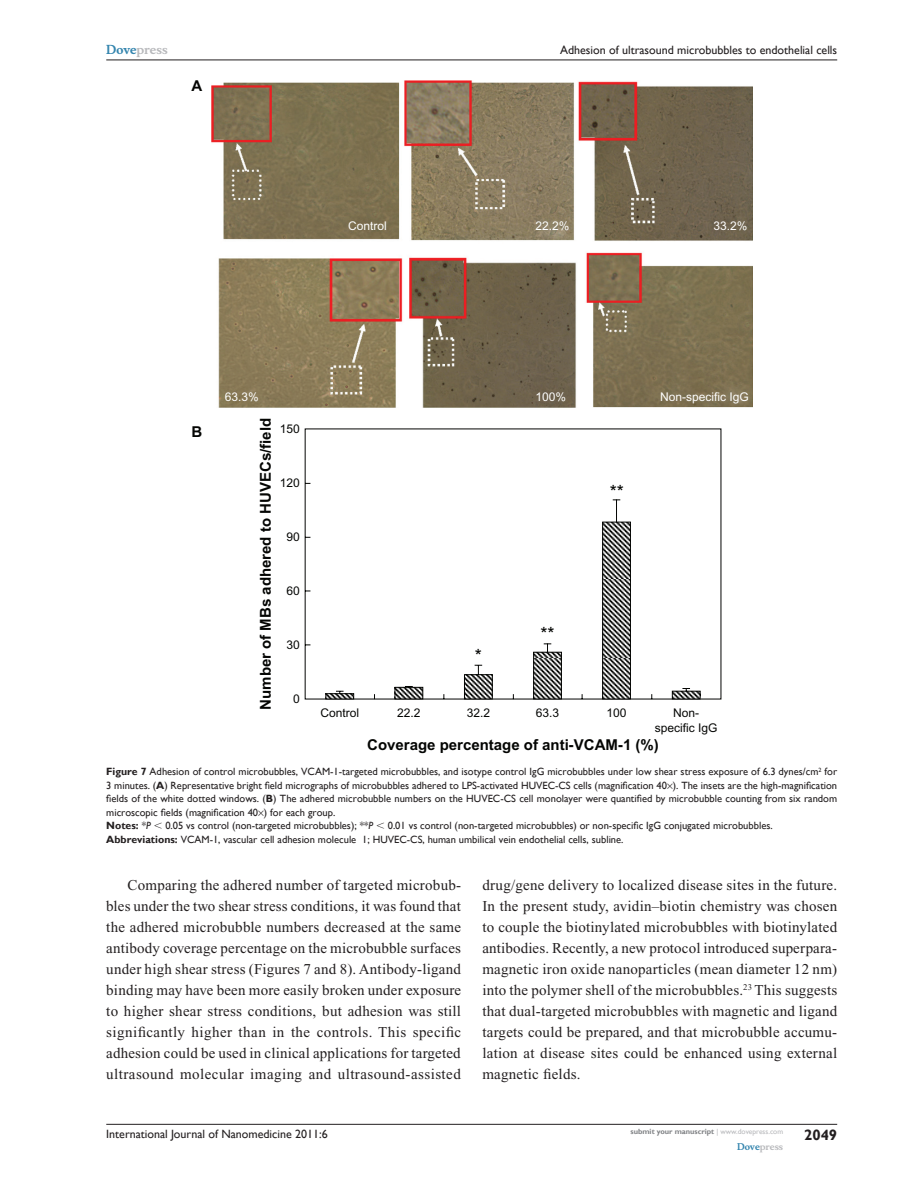
<style>
.page{position:relative;width:918px;height:1188px;background:#fff}
.page>*{position:absolute;margin:0;border:0;box-sizing:border-box;transform-origin:0 0}
.t1{font:18px "Arial";color:#040503}
.t2{font:15px/21px "Times New Roman";letter-spacing:.03em;color:#231f20;text-align:justify}
.t3{font:700 15px "Arial";color:#040503}
.t4{font:700 15px "Gill Sans";color:#231f20}
.t5{font:12px "Gill Sans";color:#231f20}
.t6{font:12px/15px "Arial";color:#040503;text-align:center}
.t7{font:12px "Arial";color:#fff}
.t8{font:700 12px "Musee";color:#b8b9bc}
.t9{font:10.5px/13.5px "Gill Sans";color:#231f20}
.t10{font:700 9px "Musee";color:#b8b9bc}
.t11{font:700 7.5px "Gill Sans";color:#808285}
.s1{color:#3485ae}
.s2{font-weight:700}
.s3{font-style:italic}
.s4{font-family:"Mathematical Pi One"}
.s5{font-weight:400;color:#b8b9bc}
</style>
<div class="page">
<img style="left:212px;top:80px;width:540px;height:327px">
<svg style="left:304px;top:428px;width:418px;height:272px"></svg>
<svg style="left:325px;top:690px;width:29px;height:10px"></svg>
<svg style="left:394px;top:686px;width:30px;height:14px"></svg>
<svg style="left:464px;top:664px;width:29px;height:36px"></svg>
<svg style="left:533px;top:643px;width:29px;height:57px"></svg>
<svg style="left:672px;top:688px;width:29px;height:12px"></svg>
<svg style="left:602px;top:499px;width:29px;height:201px"></svg>
<hr style="left:106px;top:1124px;width:731px;height:1px;background:#231f20">
<hr style="left:106px;top:60px;width:731px;height:1px;background:#231f20">
<p class="t8" style="left:106px;top:43px;width:63px"><span class="s1">Dove</span>press</p>
<p class="t3" style="left:191px;top:77px;width:12px">A</p>
<p class="t5" style="left:560px;top:43px;width:279px">Adhesion of ultrasound microbubbles to endothelial cells</p>
<p class="t7" style="left:348px;top:219px;width:40px">Control</p>
<p class="t7" style="left:535px;top:219px;width:36px">22.2%</p>
<p class="t7" style="left:713px;top:219px;width:36px">33.2%</p>
<p class="t3" style="left:191px;top:423px;width:12px">B</p>
<p class="t7" style="left:225px;top:390px;width:36px">63.3%</p>
<p class="t7" style="left:535px;top:390px;width:32px">100%</p>
<p class="t7" style="left:660px;top:390px;width:90px">Non-specific IgG</p>
<p class="t3" style="left:257px;top:710px;width:293px;rotate:-90deg">Number of MBs adhered to HUVECs/field</p>
<p class="t6" style="left:280px;top:421px;width:22px">150</p>
<p class="t6" style="left:280px;top:475px;width:22px">120</p>
<p class="t6" style="left:286px;top:529px;width:15px">90</p>
<p class="t6" style="left:286px;top:583px;width:15px">60</p>
<p class="t6" style="left:286px;top:637px;width:15px">30</p>
<p class="t6" style="left:293px;top:691px;width:8px">0</p>
<p class="t1" style="left:610px;top:482px;width:16px">**</p>
<p class="t1" style="left:475px;top:646px;width:9px">*</p>
<p class="t1" style="left:541px;top:624px;width:16px">**</p>
<p class="t6" style="left:320px;top:705px;width:40px">Control</p>
<p class="t6" style="left:397px;top:705px;width:25px">22.2</p>
<p class="t6" style="left:467px;top:705px;width:25px">32.2</p>
<p class="t6" style="left:536px;top:705px;width:25px">63.3</p>
<p class="t6" style="left:607px;top:705px;width:22px">100</p>
<p class="t6" style="left:655px;top:705px;width:64px">Non&shy;specific IgG</p>
<p class="t3" style="left:367px;top:736px;width:293px">Coverage percentage of anti-VCAM-1 (%)</p>
<p class="t9" style="left:106px;top:765px;width:732px"><span class="s2">Figure 7</span> Adhesion of control microbubbles, VCAM-1-targeted microbubbles, and isotype control IgG microbubbles under low shear stress exposure of 6.3 dynes/cm<sup>2</sup> for 3 minutes. (<span class="s2">A</span>) Representative bright field micrographs of microbubbles adhered to LPS-activated HUVEC-CS cells (magnification 40 ). The insets are the high-magnification fields of the white dotted windows. (<span class="s2">B</span>) The adhered microbubble numbers on the HUVEC-CS cell monolayer were quantified by microbubble counting from six random microscopic fields (magnification 40 ) for each group.<br><span class="s2">Notes:</span> *<span class="s3">P</span> <span class="s4">,</span> 0.05 vs control (non-targeted microbubbles); **<span class="s3">P</span> <span class="s4">,</span> 0.01 vs control (non-targeted microbubbles) or non-specific IgG conjugated microbubbles.<br><span class="s2">Abbreviations:</span> VCAM-1, vascular cell adhesion molecule 1; HUVEC-CS, human umbilical vein endothelial cells, subline.</p>
<p class="t2" style="left:106px;top:874px;width:357px;text-indent:21px">Comparing the adhered number of targeted microbub&shy;bles under the two shear stress conditions, it was found that the adhered microbubble numbers decreased at the same antibody coverage percentage on the microbubble surfaces under high shear stress (Figures 7 and 8). Antibody-ligand binding may have been more easily broken under exposure to higher shear stress conditions, but adhesion was still significantly higher than in the controls. This specific adhesion could be used in clinical applications for targeted ultrasound molecular imaging and ultrasound-assisted</p>
<p class="t2" style="left:482px;top:874px;width:356px">drug/gene delivery to localized disease sites in the future.<br>In the present study, avidin–biotin chemistry was chosen to couple the biotinylated microbubbles with biotinylated antibodies. Recently, a new protocol introduced superpara&shy;magnetic iron oxide nanoparticles (mean diameter 12 nm) into the polymer shell of the microbubbles.<sup>23</sup> This suggests that dual-targeted microbubbles with magnetic and ligand targets could be prepared, and that microbubble accumu&shy;lation at disease sites could be enhanced using external magnetic fields.</p>
<p class="t5" style="left:106px;top:1127px;width:223px">International Journal of Nanomedicine 2011:6</p>
<p class="t11" style="left:631px;top:1127px;width:154px">submit your manuscript <span class="s5">| www.dovepress.com</span></p>
<p class="t10" style="left:737px;top:1141px;width:48px"><span class="s1">Dove</span>press</p>
<p class="t4" style="left:804px;top:1126px;width:35px">2049</p>
</div>
